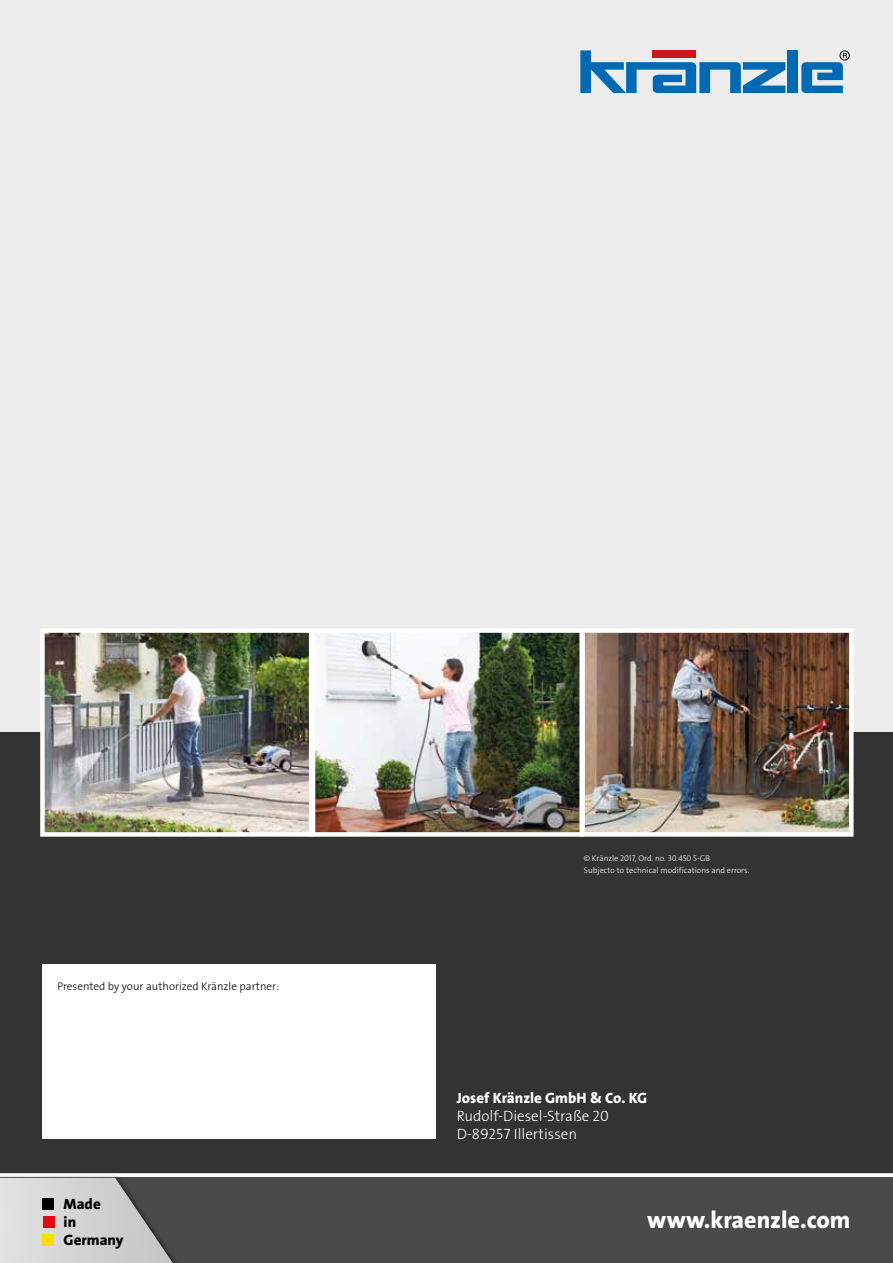
<style>
.page{position:relative;width:893px;height:1263px;background:#fff}
.page>*{position:absolute;margin:0;border:0;box-sizing:border-box;transform-origin:0 0}
.t1{font:24px "The Sans LP8 Ex Bld";color:#fff}
.t2{font:15px/18px "The Sans LP3 Lig";color:#fff}
.t3{font:15px "The Sans LP8 Ex Bld";color:#fff}
.t4{font:15px/18px "The Sans LP8 Ex Bld";color:#000}
.t5{font:11.25px "The Sans LP3 Lig";color:#000}
.t6{font:8.25px/12px "The Sans LP3 Lig";color:#fff}
</style>
<div class="page">
<div style="left:0;top:731px;width:893px;height:447px;background:#333332"></div>
<div style="left:0;top:1178px;width:893px;height:85px;background:#4a4a49"></div>
<div style="left:0;top:1174px;width:188px;height:89px;background:#000;opacity:.7"></div>
<svg style="left:0;top:1178px;width:173px;height:85px"></svg>
<div style="left:43px;top:1198px;width:11px;height:11px;background:#000"></div>
<div style="left:43px;top:1216px;width:11px;height:12px;background:#e30613"></div>
<div style="left:43px;top:1234px;width:11px;height:11px;background:#fd0"></div>
<div style="left:0;top:0;width:893px;height:731px;background:#ededed"></div>
<img style="left:45px;top:633px;width:263px;height:199px">
<div style="left:40px;top:628px;width:273px;height:209px;border:4px solid #fff"></div>
<img style="left:316px;top:633px;width:263px;height:199px">
<div style="left:311px;top:628px;width:273px;height:209px;border:4px solid #fff"></div>
<img style="left:585px;top:633px;width:264px;height:199px">
<div style="left:580px;top:628px;width:274px;height:209px;border:4px solid #fff"></div>
<div style="left:43px;top:964px;width:393px;height:175px;background:#fff"></div>
<svg style="left:580px;top:50px;width:205px;height:43px"></svg>
<div style="left:788px;top:51px;width:10px;height:42px;background:#0069b4"></div>
<div style="left:840px;top:50px;width:10px;height:10px;border:1px solid #000;border-radius:50%"></div>
<svg style="left:801px;top:53px;width:46px;height:40px"></svg>
<h3 class="t5" style="left:57px;top:979px;width:223px">Presented by your authorized Kränzle partner:</h3>
<h2 class="t4" style="left:64px;top:1195px;width:62px">Made<br>in<br>Germany</h2>
<p class="t6" style="left:584px;top:852px;width:167px">© Kränzle 2017, Ord. no. 30.450 5-GB<br>Subjecto to technical modifications and errors.</p>
<h2 class="t3" style="left:457px;top:1088px;width:192px">Josef Kränzle GmbH &amp; Co. KG</h2>
<h2 class="t2" style="left:457px;top:1107px;width:154px">Rudolf-Diesel-Straße 20<br>D-89257 Illertissen</h2>
<h1 class="t1" style="left:647px;top:1205px;width:205px">www.kraenzle.com</h1>
</div>
